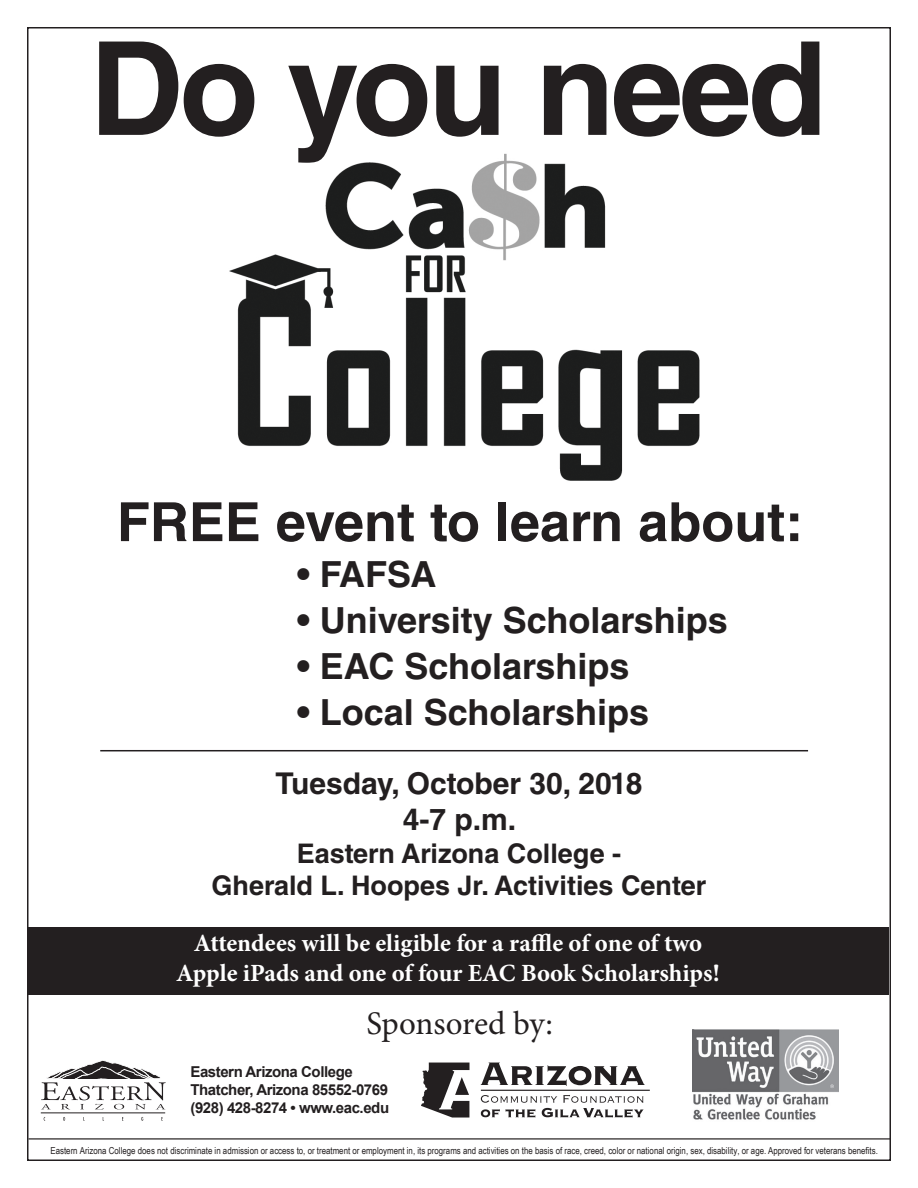
<style>
.page{position:relative;width:918px;height:1188px;background:#fff}
.page>*{position:absolute;margin:0;border:0;box-sizing:border-box;transform-origin:0 0}
.t1{font:700 130.05px "Helvetica LT Std";letter-spacing:-.03em;color:#231f20}
.t2{font:700 54px "Helvetica LT Std";color:#231f20}
.t3{font:700 36px "Helvetica LT Std";color:#231f20}
.t4{font:33px "Minion Pro";letter-spacing:-.01em;color:#231f20}
.t5{font:700 30px/36px "Helvetica LT Std";color:#231f20;text-align:center}
.t6{font:700 27px/32.4px "Helvetica LT Std";color:#231f20;text-align:center}
.t7{font:700 24.75px/29.7px "Minion Pro";color:#fff;text-align:center}
.t8{font:700 15px/18.3px "Arial";letter-spacing:-.03em;color:#231f20}
.t9{font:9.6px "Arial Narrow";color:#231f20}
</style>
<div class="page">
<img style="left:229px;top:153px;width:471px;height:328px">
<hr style="left:41px;top:1113px;width:124px;height:1px;background:#231f20">
<svg style="left:41px;top:1060px;width:125px;height:49px"></svg>
<hr style="left:28px;top:1138px;width:863px;height:2px;background:#231f20">
<svg style="left:421px;top:1063px;width:49px;height:55px"></svg>
<svg style="left:481px;top:1063px;width:164px;height:23px"></svg>
<hr style="left:481px;top:1090px;width:169px;height:1px;background:#231f20">
<svg style="left:481px;top:1095px;width:163px;height:23px"></svg>
<div style="left:28px;top:927px;width:862px;height:68px;background:#231f20"></div>
<hr style="left:100px;top:750px;width:708px;height:1px;background:#231f20">
<img style="left:692px;top:1029px;width:147px;height:91px">
<h1 class="t1" style="left:89px;top:10px;width:739px">Do you need</h1>
<h2 class="t2" style="left:117px;top:489px;width:688px">FREE event to learn about:</h2>
<h3 class="t3" style="left:297px;top:552px;width:141px">• FAFSA</h3>
<h3 class="t3" style="left:297px;top:598px;width:432px">• University Scholarships</h3>
<h3 class="t3" style="left:297px;top:644px;width:334px">• EAC Scholarships</h3>
<h3 class="t3" style="left:297px;top:690px;width:353px">• Local Scholarships</h3>
<h3 class="t5" style="left:275px;top:765px;width:369px">Tuesday, October 30, 2018<br>4-7 p.m.</h3>
<h3 class="t6" style="left:212px;top:837px;width:496px">Eastern Arizona College -<br>Gherald L. Hoopes Jr. Activities Center</h3>
<h3 class="t7" style="left:176px;top:928px;width:545px">Attendees will be eligible for a raffle of one of two<br>Apple iPads and one of four EAC Book Scholarships!</h3>
<h3 class="t4" style="left:366px;top:1001px;width:188px">Sponsored by:</h3>
<h3 class="t8" style="left:191px;top:1063px;width:200px">Eastern Arizona College<br>Thatcher, Arizona 85552-0769 (928) 428-8274 • www.eac.edu</h3>
<p class="t9" style="left:50px;top:1143px;width:829px">Eastern Arizona College does not discriminate in admission or access to, or treatment or employment in, its programs and activities on the basis of race, creed, color or national origin, sex, disability, or age. Approved for veterans benefits.</p>
</div>
